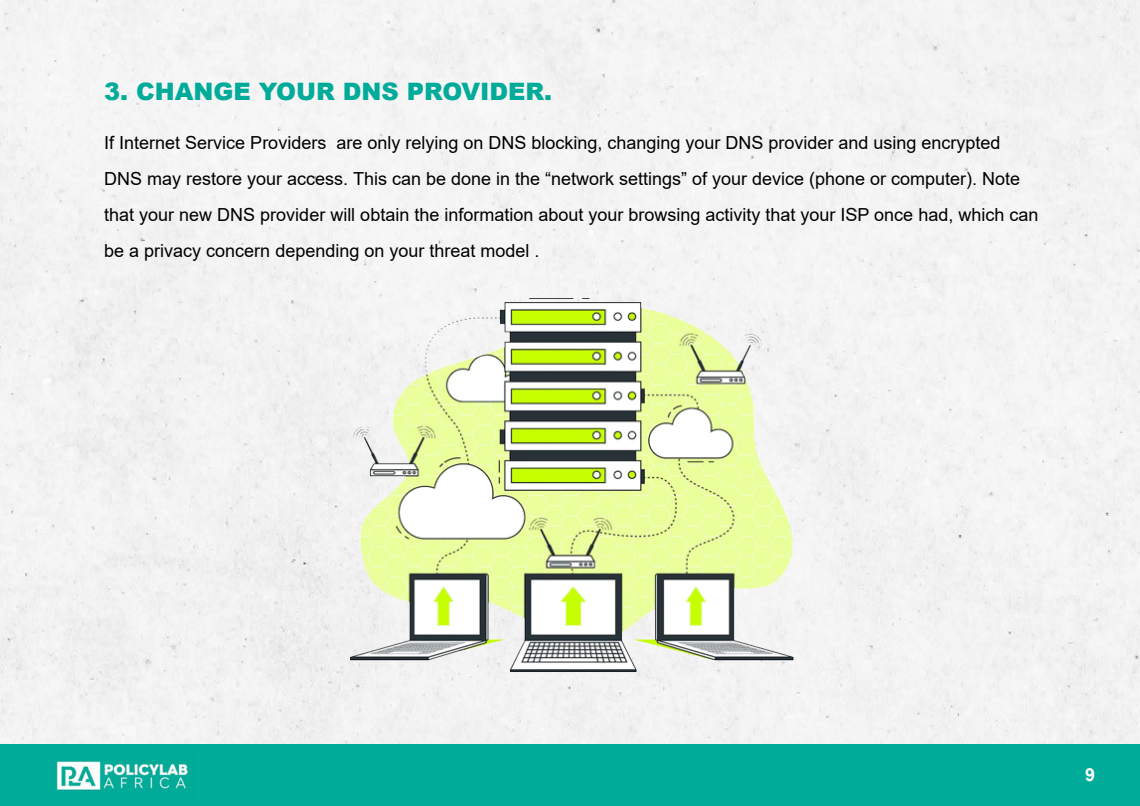
<style>
.page{position:relative;width:1140px;height:806px;background:#fff}
.page>*{position:absolute;margin:0;border:0;box-sizing:border-box;transform-origin:0 0}
.t1{font:900 24px "Arial";color:#00ab99}
.t2{font:18px/36px "Arial";color:#000}
.t3{font:700 18px "Arial";color:#fff}
</style>
<div class="page">
<div style="left:0;top:0;width:1140px;height:745px;background:#f3f3f3"></div>
<div style="left:0;top:745px;width:1140px;height:61px;background:#00ab99"></div>
<img style="left:56px;top:761px;width:132px;height:30px">
<img style="left:345px;top:297px;width:450px;height:376px">
<h1 class="t1" style="left:104px;top:74px;width:449px">3. CHANGE YOUR DNS PROVIDER.</h1>
<p class="t2" style="left:104px;top:124px;width:936px">If Internet Service Providers are only relying on DNS blocking, changing your DNS provider and using encrypted DNS may restore your access. This can be done in the “network settings” of your device (phone or computer). Note that your new DNS provider will obtain the information about your browsing activity that your ISP once had, which can be a privacy concern depending on your threat model .</p>
<p class="t3" style="left:1085px;top:762px;width:12px">9</p>
</div>
